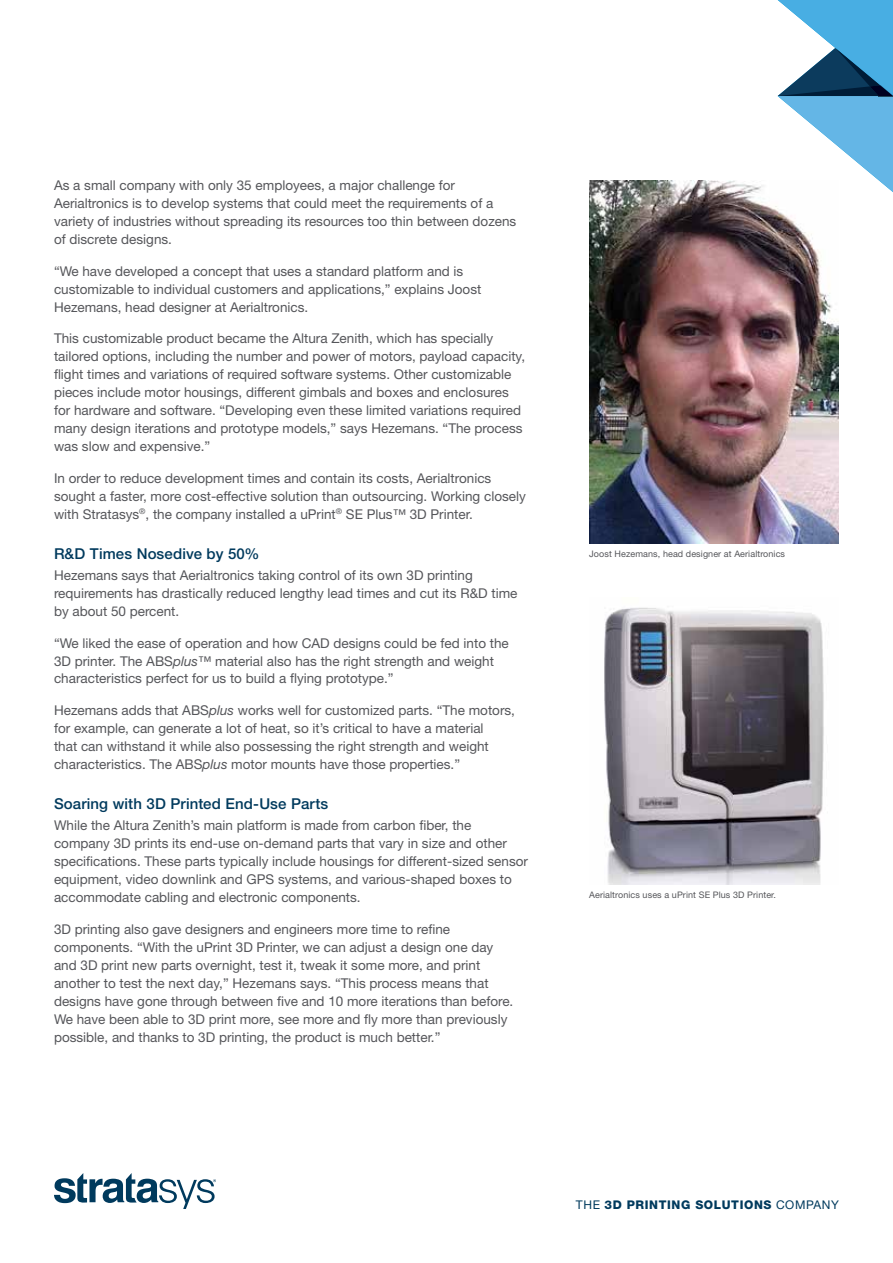
<style>
.page{position:relative;width:893px;height:1263px;background:#fff}
.page>*{position:absolute;margin:0;border:0;box-sizing:border-box;transform-origin:0 0}
.t1{font:500 15px "Helvetica Neue LT Std";letter-spacing:.005em;color:#003a5d}
.t2{font:13.5px/18px "Helvetica Neue LT Std";color:#55565a}
.t3{font:800 12px "Helvetica Neue LT Std";letter-spacing:.05em;color:#003a5d}
.t4{font:9px "Helvetica Neue LT Std";letter-spacing:.01em;color:#55565a}
.s1{font-style:italic}
.s2{font-weight:400}
</style>
<div class="page">
<svg style="left:54px;top:1173px;width:162px;height:36px"></svg>
<svg style="left:778px;top:0;width:115px;height:192px"></svg>
<img style="left:589px;top:181px;width:250px;height:363px">
<img style="left:604px;top:607px;width:220px;height:278px">
<p class="t2" style="left:54px;top:176px;width:464px">As a small company with only 35 employees, a major challenge for Aerialtronics is to develop systems that could meet the requirements of a variety of industries without spreading its resources too thin between dozens of discrete designs.</p>
<p class="t2" style="left:54px;top:262px;width:429px">“We have developed a concept that uses a standard platform and is customizable to individual customers and applications,” explains Joost<br>Hezemans, head designer at Aerialtronics.</p>
<p class="t2" style="left:54px;top:329px;width:473px">This customizable product became the Altura Zenith, which has specially tailored options, including the number and power of motors, payload capacity, flight times and variations of required software systems. Other customizable pieces include motor housings, different gimbals and boxes and enclosures for hardware and software. “Developing even these limited variations required many design iterations and prototype models,” says Hezemans. “The process was slow and expensive.”</p>
<p class="t2" style="left:54px;top:469px;width:473px">In order to reduce development times and contain its costs, Aerialtronics sought a faster, more cost-effective solution than outsourcing. Working closely with Stratasys<sup>®</sup>, the company installed a uPrint<sup>®</sup> SE Plus™ 3D Printer.</p>
<p class="t1" style="left:54px;top:544px;width:207px">R&amp;D Times Nosedive by 50%</p>
<p class="t2" style="left:54px;top:566px;width:465px">Hezemans says that Aerialtronics taking control of its own 3D printing requirements has drastically reduced lengthy lead times and cut its R&amp;D time by about 50 percent.</p>
<p class="t2" style="left:54px;top:633px;width:456px">“We liked the ease of operation and how CAD designs could be fed into the<br>3D printer. The ABS<span class="s1">plus</span>™ material also has the right strength and weight characteristics perfect for us to build a flying prototype.”</p>
<p class="t2" style="left:54px;top:701px;width:463px">Hezemans adds that ABS<span class="s1">plus</span> works well for customized parts. “The motors, for example, can generate a lot of heat, so it’s critical to have a material<br>that can withstand it while also possessing the right strength and weight characteristics. The ABS<span class="s1">plus</span> motor mounts have those properties.”</p>
<p class="t1" style="left:54px;top:794px;width:276px">Soaring with 3D Printed End-Use Parts</p>
<p class="t2" style="left:54px;top:816px;width:476px">While the Altura Zenith’s main platform is made from carbon fiber, the company 3D prints its end-use on-demand parts that vary in size and other specifications. These parts typically include housings for different-sized sensor equipment, video downlink and GPS systems, and various-shaped boxes to accommodate cabling and electronic components.</p>
<p class="t2" style="left:54px;top:920px;width:461px">3D printing also gave designers and engineers more time to refine components. “With the uPrint 3D Printer, we can adjust a design one day and 3D print new parts overnight, test it, tweak it some more, and print another to test the next day,” Hezemans says. “This process means that designs have gone through between five and 10 more iterations than before.<br>We have been able to 3D print more, see more and fly more than previously possible, and thanks to 3D printing, the product is much better.”</p>
<p class="t4" style="left:589px;top:548px;width:197px">Joost Hezemans, head designer at Aerialtronics</p>
<p class="t4" style="left:589px;top:889px;width:188px">Aerialtronics uses a uPrint SE Plus 3D Printer.</p>
<p class="t3" style="left:576px;top:1197px;width:265px"><span class="s2">THE</span> 3D PRINTING SOLUTIONS <span class="s2">COMPANY</span></p>
</div>
